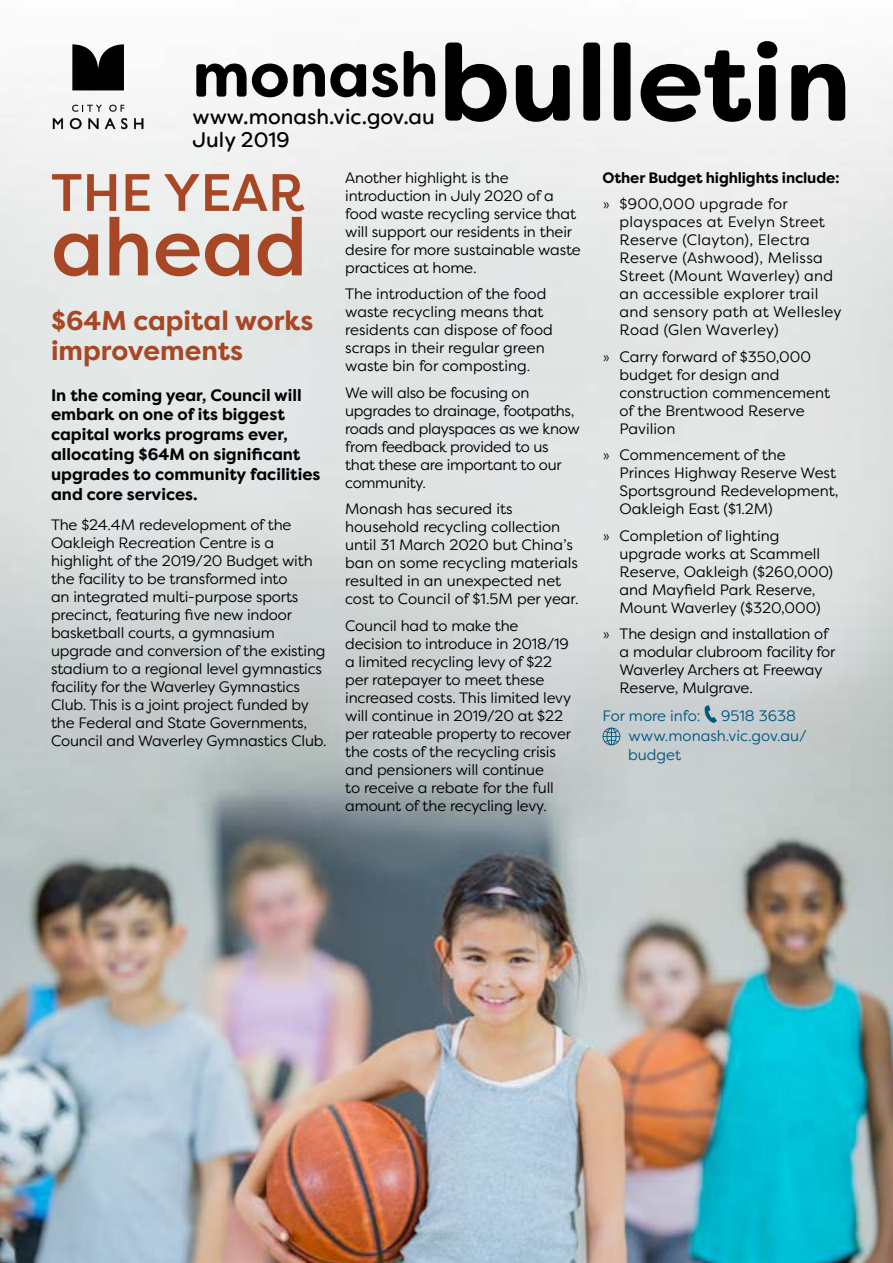
<style>
.page{position:relative;width:893px;height:1263px;background:#fff}
.page>*{position:absolute;margin:0;border:0;box-sizing:border-box;transform-origin:0 0}
.t1{font:700 108px "Filson Soft";color:#000}
.t2{font:500 81px "Filson Pro";color:#a84725}
.t3{font:700 63px "Filson Soft";color:#000}
.t4{font:500 52.5px "Filson Pro";color:#a84725}
.t5{font:700 27px/30px "Filson Pro";color:#a84725}
.t6{font:21px "Filson Soft";color:#000}
.t7{font:700 16.5px/19.8px "Filson Pro";color:#000}
.t8{font:15px/18px "Filson Pro";letter-spacing:-.01em;color:#000}
.t9{font:15px/18px "Filson Pro";letter-spacing:.02em;color:#000}
.t10{font:700 15px/26.5px "Filson Pro";letter-spacing:-.01em;color:#000}
.t11{font:15px/19.5px "Filson Pro";color:#00587e}
.s1{font-family:"Calibri";font-weight:300}
.s2{font-weight:400}
</style>
<div class="page">
<img style="left:0;top:77px;width:893px;height:1186px">
<svg style="left:53px;top:118px;width:10px;height:11px"></svg>
<svg style="left:70px;top:118px;width:12px;height:11px"></svg>
<svg style="left:88px;top:118px;width:11px;height:11px"></svg>
<svg style="left:105px;top:118px;width:22px;height:11px"></svg>
<svg style="left:134px;top:118px;width:9px;height:11px"></svg>
<svg style="left:72px;top:105px;width:30px;height:7px"></svg>
<svg style="left:109px;top:105px;width:15px;height:7px"></svg>
<svg style="left:72px;top:44px;width:52px;height:46px;background:#1e1e1e"></svg>
<svg style="left:704px;top:705px;width:13px;height:18px"></svg>
<svg style="left:603px;top:727px;width:17px;height:18px"></svg>
<h3 class="t3" style="left:192px;top:34px;width:248px">monash</h3>
<h3 class="t6" style="left:192px;top:103px;width:244px">www.monash.vic.gov.au</h3>
<h3 class="t6" style="left:192px;top:127px;width:99px">July 2019</h3>
<h1 class="t1" style="left:439px;top:13px;width:414px">bulletin</h1>
<h3 class="t4" style="left:51px;top:156px;width:255px">THE YEAR</h3>
<h2 class="t2" style="left:51px;top:191px;width:258px">ahead</h2>
<h3 class="t5" style="left:51px;top:306px;width:264px">$64M capital works improvements</h3>
<p class="t7" style="left:51px;top:385px;width:271px">In the coming year, Council will embark on one of its biggest capital works programs ever, allocating $64M on significant upgrades to community facilities and core services.</p>
<p class="t8" style="left:51px;top:516px;width:277px">The $24.4M redevelopment of the Oakleigh Recreation Centre is a highlight of the 2019/20 Budget with the facility to be transformed into<br>an integrated multi-purpose sports precinct, featuring five new indoor basketball courts, a gymnasium upgrade and conversion of the existing stadium to a regional level gymnastics facility for the Waverley Gymnastics Club. This is a joint project funded by the Federal and State Governments, Council and Waverley Gymnastics Club.</p>
<p class="t8" style="left:345px;top:168px;width:237px">Another highlight is the introduction in July 2020 of a food waste recycling service that will support our residents in their desire for more sustainable waste practices at home.</p>
<p class="t8" style="left:345px;top:285px;width:209px">The introduction of the food waste recycling means that residents can dispose of food scraps in their regular green waste bin for composting.</p>
<p class="t8" style="left:345px;top:383px;width:236px">We will also be focusing on upgrades to drainage, footpaths, roads and playspaces as we know from feedback provided to us that these are important to our community.</p>
<p class="t8" style="left:345px;top:500px;width:235px">Monash has secured its household recycling collection until 31 March 2020 but China’s ban on some recycling materials resulted in an unexpected net cost to Council of $1.5M per year.</p>
<p class="t8" style="left:345px;top:616px;width:228px">Council had to make the decision to introduce in 2018/19 a limited recycling levy of $22 per ratepayer to meet these increased costs. This limited levy will continue in 2019/20 at $22 per rateable property to recover the costs of the recycling crisis and pensioners will continue<br>to receive a rebate for the full amount of the recycling levy.</p>
<p class="t10" style="left:603px;top:164px;width:239px">Other Budget highlights include: <span class="s1">»</span> <span class="s2">$900,000 upgrade for</span></p>
<p class="t9" style="left:620px;top:213px;width:224px">playspaces at Evelyn Street<br>Reserve (Clayton), Electra<br>Reserve (Ashwood), Melissa<br>Street (Mount Waverley) and an accessible explorer trail and sensory path at Wellesley<br>Road (Glen Waverley)</p>
<p class="t8" style="left:620px;top:347px;width:212px;text-indent:-17px"><span class="s1">»</span> Carry forward of $350,000 budget for design and construction commencement of the Brentwood Reserve<br>Pavilion</p>
<p class="t8" style="left:620px;top:446px;width:221px;text-indent:-17px"><span class="s1">»</span> Commencement of the<br>Princes Highway Reserve West<br>Sportsground Redevelopment,<br>Oakleigh East ($1.2M)</p>
<p class="t8" style="left:620px;top:526px;width:215px;text-indent:-17px"><span class="s1">»</span> Completion of lighting upgrade works at Scammell<br>Reserve, Oakleigh ($260,000) and Mayfield Park Reserve,<br>Mount Waverley ($320,000)</p>
<p class="t8" style="left:620px;top:625px;width:217px;text-indent:-17px"><span class="s1">»</span> The design and installation of a modular clubroom facility for<br>Waverley Archers at Freeway<br>Reserve, Mulgrave.</p>
<p class="t11" style="left:603px;top:706px;width:99px">For more info:</p>
<p class="t11" style="left:628px;top:706px;width:180px;text-indent:93px">9518 3638 www.monash.vic.gov.au/ budget</p>
</div>
